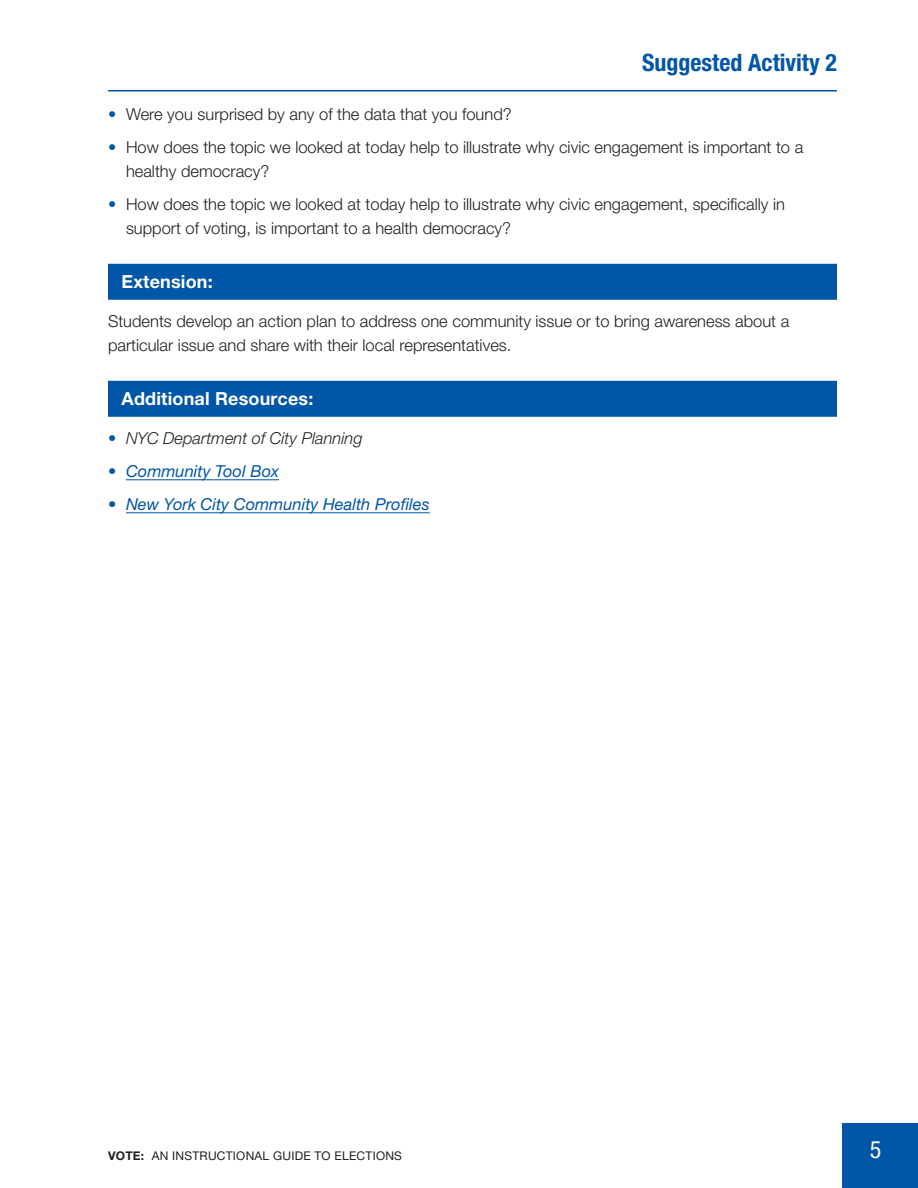
<style>
.page{position:relative;width:918px;height:1188px;background:#fff}
.page>*{position:absolute;margin:0;border:0;box-sizing:border-box;transform-origin:0 0}
.t1{font:700 condensed 24px "Helvetica Neue LT Std";color:#0256a7}
.t2{font:condensed 24px "Helvetica Neue LT Std";color:#fff}
.t3{font:700 18px "Helvetica Neue LT Std";letter-spacing:.01em;color:#fff}
.t4{font:300 16.5px/24px "Helvetica Neue LT Std";color:#231f20}
.t5{font:italic 16.5px "Helvetica Neue LT Std";color:#0256a7}
.t6{font:italic 300 16.5px "Helvetica Neue LT Std";color:#231f20}
.t7{font:12px "Helvetica Neue LT Std";letter-spacing:.02em;color:#231f20}
.s1{color:#0256a7}
.s2{font-weight:700}
</style>
<div class="page">
<div style="left:842px;top:1123px;width:76px;height:65px;background:#0256a7"></div>
<div style="left:108px;top:264px;width:729px;height:36px;background:#0256a7"></div>
<div style="left:108px;top:381px;width:729px;height:36px;background:#0256a7"></div>
<hr style="left:126px;top:479px;width:153px;height:1px;background:#0256a7">
<hr style="left:126px;top:512px;width:304px;height:1px;background:#0256a7">
<hr style="left:108px;top:90px;width:729px;height:2px;background:#0256a7">
<h1 class="t1" style="left:642px;top:48px;width:196px">Suggested Activity 2</h1>
<p class="t4" style="left:108px;top:102px;width:405px"><span class="s1">•</span> Were you surprised by any of the data that you found?</p>
<p class="t4" style="left:126px;top:135px;width:679px;text-indent:-18px"><span class="s1">•</span> How does the topic we looked at today help to illustrate why civic engagement is important to a healthy democracy?</p>
<p class="t4" style="left:126px;top:192px;width:660px;text-indent:-18px"><span class="s1">•</span> How does the topic we looked at today help to illustrate why civic engagement, specifically in support of voting, is important to a health democracy?</p>
<p class="t3" style="left:122px;top:270px;width:93px">Extension:</p>
<p class="t4" style="left:108px;top:309px;width:683px">Students develop an action plan to address one community issue or to bring awareness about a particular issue and share with their local representatives.</p>
<p class="t3" style="left:122px;top:387px;width:193px">Additional Resources:</p>
<p class="t6" style="left:108px;top:428px;width:256px"><span class="s1">•</span> NYC Department of City Planning</p>
<p class="t5" style="left:108px;top:461px;width:173px">• Community Tool Box</p>
<p class="t5" style="left:108px;top:494px;width:323px">• New York City Community Health Profiles</p>
<p class="t7" style="left:108px;top:1148px;width:296px"><span class="s2">VOTE:</span> AN INSTRUCTIONAL GUIDE TO ELECTIONS</p>
<h1 class="t2" style="left:870px;top:1136px;width:13px">5</h1>
</div>
